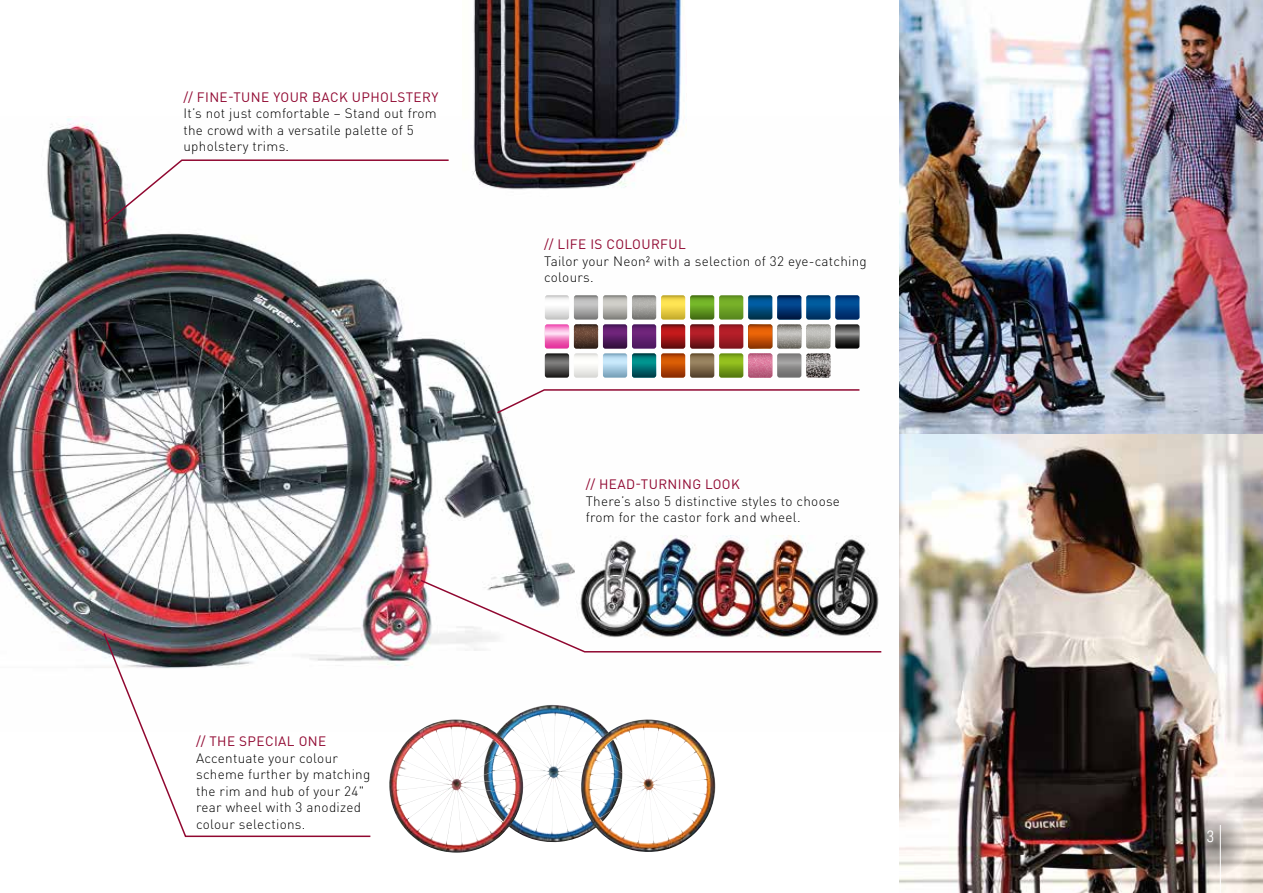
<style>
.page{position:relative;width:1263px;height:893px;background:#fff}
.page>*{position:absolute;margin:0;border:0;box-sizing:border-box;transform-origin:0 0}
.t1{font:16.5px "Univers Com 47 Light Cond";color:#fff}
.t2{font:300 13.5px/16.5px "DINOT";letter-spacing:.02em;color:#000}
.t3{font:13.5px "DINOT";letter-spacing:.03em;color:#900730}
</style>
<div class="page">
<img style="left:0;top:118px;width:860px;height:587px">
<img style="left:545px;top:295px;width:314px;height:83px">
<img style="left:511px;top:705px;width:84px;height:137px">
<img style="left:389px;top:719px;width:134px;height:134px">
<img style="left:581px;top:719px;width:135px;height:133px">
<img style="left:463px;top:0;width:224px;height:225px">
<img style="left:899px;top:434px;width:364px;height:459px">
<img style="left:899px;top:0;width:364px;height:434px">
<svg style="left:1182px;top:811px;width:65px;height:65px;background:#a19894"></svg>
<img style="left:576px;top:536px;width:296px;height:42px">
<svg style="left:102px;top:159px;width:348px;height:67px"></svg>
<svg style="left:495px;top:388px;width:365px;height:27px"></svg>
<img style="left:419px;top:578px;width:463px;height:75px">
<svg style="left:102px;top:632px;width:270px;height:206px"></svg>
<hr style="left:1220px;top:825px;width:1px;height:68px;background:#fff">
<p class="t3" style="left:183px;top:88px;width:256px">// FINE-TUNE YOUR BACK UPHOLSTERY</p>
<p class="t2" style="left:183px;top:105px;width:255px">It’s not just comfortable – Stand out from the crowd with a versatile palette of 5 upholstery trims.</p>
<p class="t3" style="left:196px;top:733px;width:132px">// THE SPECIAL ONE</p>
<p class="t2" style="left:196px;top:749px;width:176px">Accentuate your colour scheme further by matching the rim and hub of your 24" rear wheel with 3 anodized colour selections.</p>
<p class="t3" style="left:544px;top:236px;width:143px">// LIFE IS COLOURFUL</p>
<p class="t2" style="left:544px;top:252px;width:324px">Tailor your Neon² with a selection of 32 eye-catching colours.</p>
<p class="t3" style="left:586px;top:476px;width:156px">// HEAD-TURNING LOOK</p>
<p class="t2" style="left:586px;top:493px;width:256px">There’s also 5 distinctive styles to choose from for the castor fork and wheel.</p>
<p class="t1" style="left:1207px;top:826px;width:9px">3</p>
</div>
